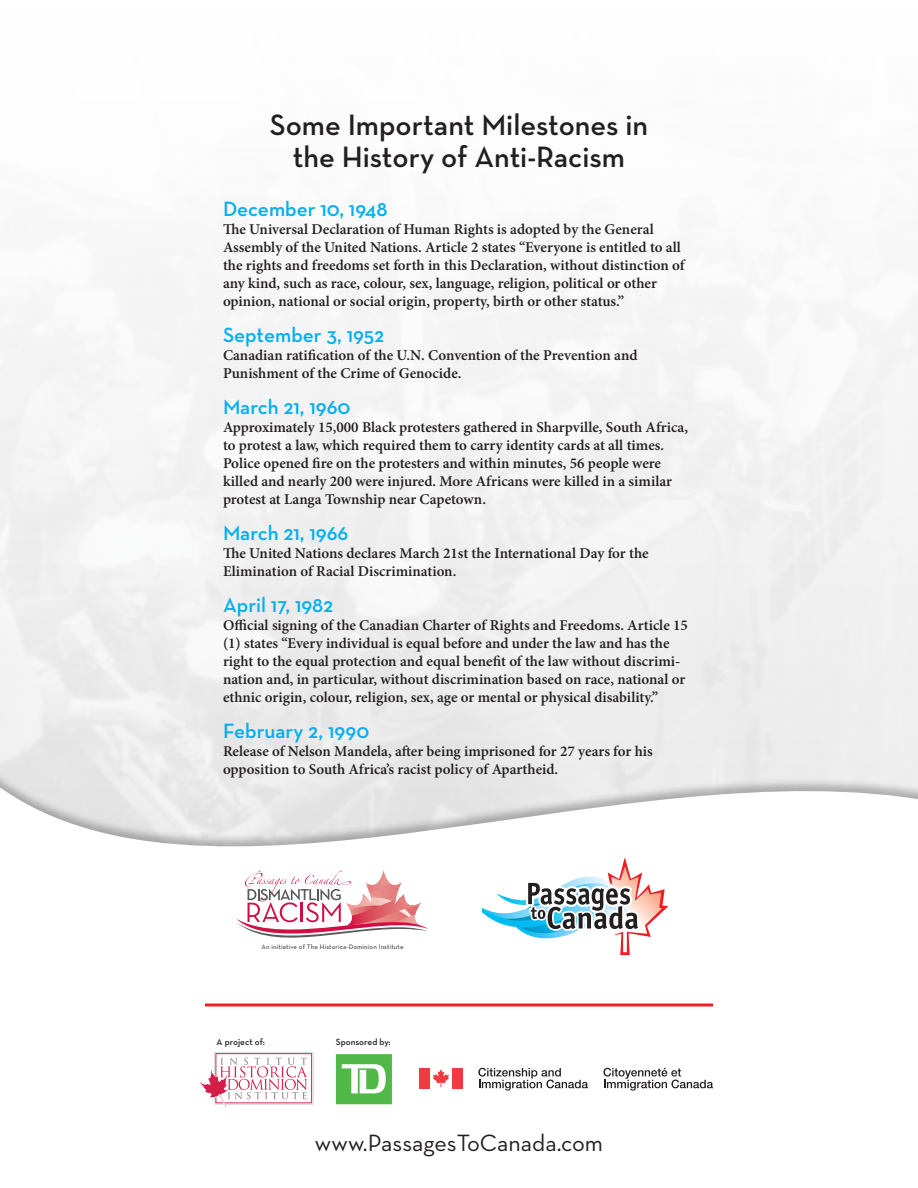
<style>
.page{position:relative;width:918px;height:1188px;background:#fff}
.page>*{position:absolute;margin:0;border:0;box-sizing:border-box;transform-origin:0 0}
.t1{font:600 30px/31.5px "Neutra Text";color:#231f20;text-align:center}
.t2{font:24px "Neutra Text";color:#231f20}
.t3{font:600 21px "Neutra Text";color:#00aeef}
.t4{font:600 15px/18px "Minion Pro";color:#231f20}
.t5{font:600 9.15px "Neutra Text";color:#231f20}
.t6{font:600 6.75px "Neutra Text";letter-spacing:.02em;color:#57585a}
</style>
<div class="page">
<svg style="left:0;top:745px;width:918px;height:362px"></svg>
<svg style="left:200px;top:1052px;width:113px;height:54px"></svg>
<hr style="left:205px;top:1004px;width:508px;height:2px;background:#ed1f26">
<svg style="left:236px;top:870px;width:192px;height:87px"></svg>
<svg style="left:482px;top:858px;width:186px;height:97px"></svg>
<div style="left:420px;top:1068px;width:10px;height:20px;background:#ee3a41"></div>
<div style="left:452px;top:1068px;width:10px;height:20px;background:#ee3a41"></div>
<svg style="left:433px;top:1069px;width:16px;height:18px"></svg>
<svg style="left:478px;top:1068px;width:110px;height:23px"></svg>
<svg style="left:603px;top:1068px;width:110px;height:23px"></svg>
<svg style="left:336px;top:1054px;width:56px;height:50px"></svg>
<p class="t1" style="left:270px;top:108px;width:380px">Some Important Milestones in the H istory of Anti-Racism</p>
<p class="t3" style="left:223px;top:196px;width:166px">December 10, 1948</p>
<p class="t4" style="left:223px;top:220px;width:463px">The Universal Declaration of Human Rights is adopted by the General Assembly of the United Nations. Article 2 states “Everyone is entitled to all the rights and freedoms set forth in this Declaration, without distinction of any kind, such as race, colour, sex, language, religion, political or other opinion, national or social origin, property, birth or other status.”</p>
<p class="t3" style="left:223px;top:322px;width:163px">September 3, 1952</p>
<p class="t4" style="left:223px;top:346px;width:416px">Canadian ratification of the U.N. Convention of the Prevention and<br>Punishment of the Crime of Genocide.</p>
<p class="t3" style="left:223px;top:394px;width:129px">March 21, 1960</p>
<p class="t4" style="left:223px;top:418px;width:467px">Approximately 15,000 Black protesters gathered in Sharpville, South Africa, to protest a law, which required them to carry identity cards at all times.<br>Police opened fire on the protesters and within minutes, 56 people were killed and nearly 200 were injured. More Africans were killed in a similar protest at Langa Township near Capetown.</p>
<p class="t3" style="left:223px;top:520px;width:127px">March 21, 1966</p>
<p class="t4" style="left:223px;top:544px;width:427px">The United Nations declares March 21st the International Day for the<br>Elimination of Racial Discrimination.</p>
<p class="t3" style="left:223px;top:592px;width:112px">April 17, 1982</p>
<p class="t4" style="left:223px;top:616px;width:466px">Official signing of the Canadian Charter of Rights and Freedoms. Article 15 (1) states “Every individual is equal before and under the law and has the right to the equal protection and equal benefit of the law without discrimi&shy;nation and, in particular, without discrimination based on race, national or ethnic origin, colour, religion, sex, age or mental or physical disability.”</p>
<p class="t3" style="left:223px;top:718px;width:148px">February 2, 1990</p>
<p class="t4" style="left:223px;top:742px;width:431px">Release of Nelson Mandela, after being imprisoned for 27 years for his opposition to South Africa’s racist policy of Apartheid.</p>
<p class="t6" style="left:262px;top:943px;width:144px">An initiative of The Historica-Dominion Institute</p>
<p class="t5" style="left:217px;top:1036px;width:50px">A project of:</p>
<p class="t5" style="left:336px;top:1036px;width:56px">Sponsored by:</p>
<p class="t2" style="left:315px;top:1128px;width:290px">www.PassagesToCanada.com</p>
</div>
